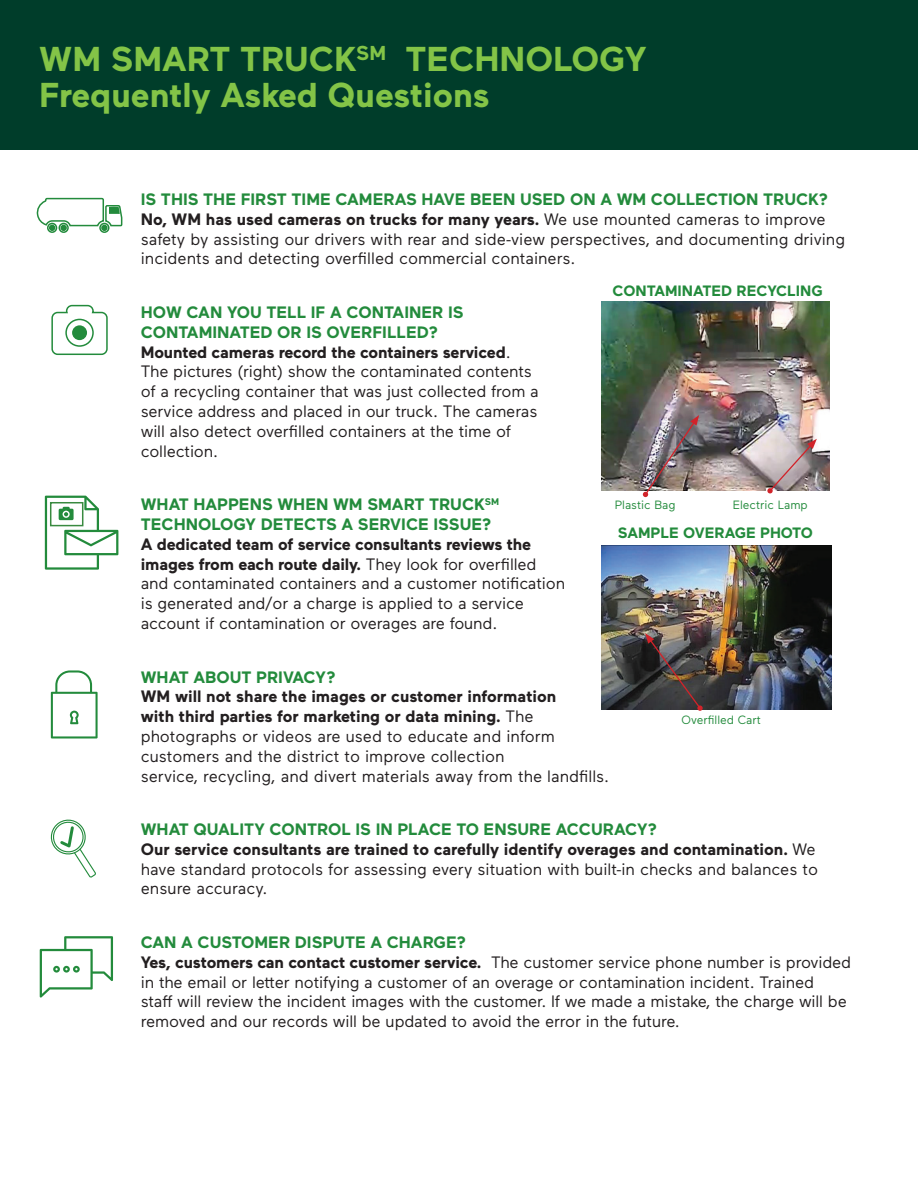
<style>
.page{position:relative;width:918px;height:1188px;background:#fff}
.page>*{position:absolute;margin:0;border:0;box-sizing:border-box;transform-origin:0 0}
.t1{font:700 34.5px/36px "Maax";color:#83c447}
.t2{font:16.5px/19.8px "Maax";letter-spacing:-.01em;color:#231f20}
.t3{font:700 16.5px/19.8px "Maax";color:#238b3c}
.t4{font:700 15px "Maax";color:#238b3c}
.t5{font:12px "Maax";color:#238b3c}
.s1{font-weight:700;color:#238b3c}
.s2{font-weight:700}
</style>
<div class="page">
<div style="left:0;top:0;width:918px;height:149px;background:#003d2a"></div>
<img style="left:602px;top:301px;width:228px;height:189px">
<svg style="left:767px;top:439px;width:50px;height:55px;background:#b4a2a3"></svg>
<img style="left:643px;top:415px;width:56px;height:82px">
<svg style="left:51px;top:670px;width:47px;height:69px"></svg>
<svg style="left:51px;top:304px;width:57px;height:52px"></svg>
<svg style="left:66px;top:319px;width:27px;height:27px"></svg>
<div style="left:65px;top:319px;width:29px;height:28px;border:2px solid #238b3c;border-radius:50%"></div>
<div style="left:72px;top:325px;width:15px;height:15px;background:#238b3c;border-radius:50%"></div>
<svg style="left:36px;top:197px;width:87px;height:36px"></svg>
<svg style="left:50px;top:819px;width:46px;height:59px"></svg>
<svg style="left:40px;top:936px;width:73px;height:62px"></svg>
<svg style="left:45px;top:496px;width:73px;height:74px"></svg>
<img style="left:602px;top:546px;width:229px;height:164px">
<img style="left:645px;top:633px;width:58px;height:78px">
<h1 class="t1" style="left:39px;top:40px;width:609px">WM SMART TRUCK<sup>SM</sup> TECHNOLOGY<br>Frequently Asked Questions</h1>
<p class="t2" style="left:141px;top:189px;width:706px"><span class="s1">IS THIS THE FIRST TIME CAMERAS HAVE BEEN USED ON A WM COLLECTION TRUCK?<br></span><span class="s2">No, WM has used cameras on trucks for many years.</span> We use mounted cameras to improve safety by assisting our drivers with rear and side-view perspectives, and documenting driving incidents and detecting overfilled commercial containers.</p>
<p class="t2" style="left:141px;top:302px;width:400px"><span class="s1">HOW CAN YOU TELL IF A CONTAINER IS CONTAMINATED OR IS OVERFILLED?<br></span><span class="s2">Mounted cameras record the containers serviced</span>.<br>The pictures (right) show the contaminated contents of a recycling container that was just collected from a service address and placed in our truck. The cameras will also detect overfilled containers at the time of collection.</p>
<p class="t4" style="left:612px;top:280px;width:212px">CONTAMINATED RECYCLING</p>
<p class="t3" style="left:141px;top:494px;width:360px">WHAT HAPPENS WHEN WM SMART TRUCK<sup>SM<br></sup>TECHNOLOGY DETECTS A SERVICE ISSUE?</p>
<p class="t2" style="left:141px;top:533px;width:426px"><span class="s2">A dedicated team of service consultants reviews the images from each route daily.</span> They look for overfilled and contaminated containers and a customer notification is generated and/or a charge is applied to a service account if contamination or overages are found.</p>
<p class="t3" style="left:141px;top:666px;width:196px">WHAT ABOUT PRIVACY?</p>
<p class="t2" style="left:141px;top:686px;width:470px"><span class="s2">WM will not share the images or customer information<br>with third parties for marketing or data mining.</span> The photographs or videos are used to educate and inform customers and the district to improve collection<br>service, recycling, and divert materials away from the landfills.</p>
<p class="t2" style="left:141px;top:819px;width:679px"><span class="s1">WHAT QUALITY CONTROL IS IN PLACE TO ENSURE ACCURACY?<br></span><span class="s2">Our service consultants are trained to carefully identify overages and contamination.</span> We have standard protocols for assessing every situation with built-in checks and balances to ensure accuracy.</p>
<p class="t2" style="left:141px;top:932px;width:712px"><span class="s1">CAN A CUSTOMER DISPUTE A CHARGE?<br></span><span class="s2">Yes, customers can contact customer service.</span> The customer service phone number is provided in the email or letter notifying a customer of an overage or contamination incident. Trained<br>staff will review the incident images with the customer. If we made a mistake, the charge will be removed and our records will be updated to avoid the error in the future.</p>
<p class="t5" style="left:615px;top:497px;width:62px">Plastic Bag</p>
<p class="t5" style="left:733px;top:497px;width:77px">Electric Lamp</p>
<p class="t4" style="left:618px;top:523px;width:196px">SAMPLE OVERAGE PHOTO</p>
<p class="t5" style="left:682px;top:712px;width:81px">Overfilled Cart</p>
</div>
